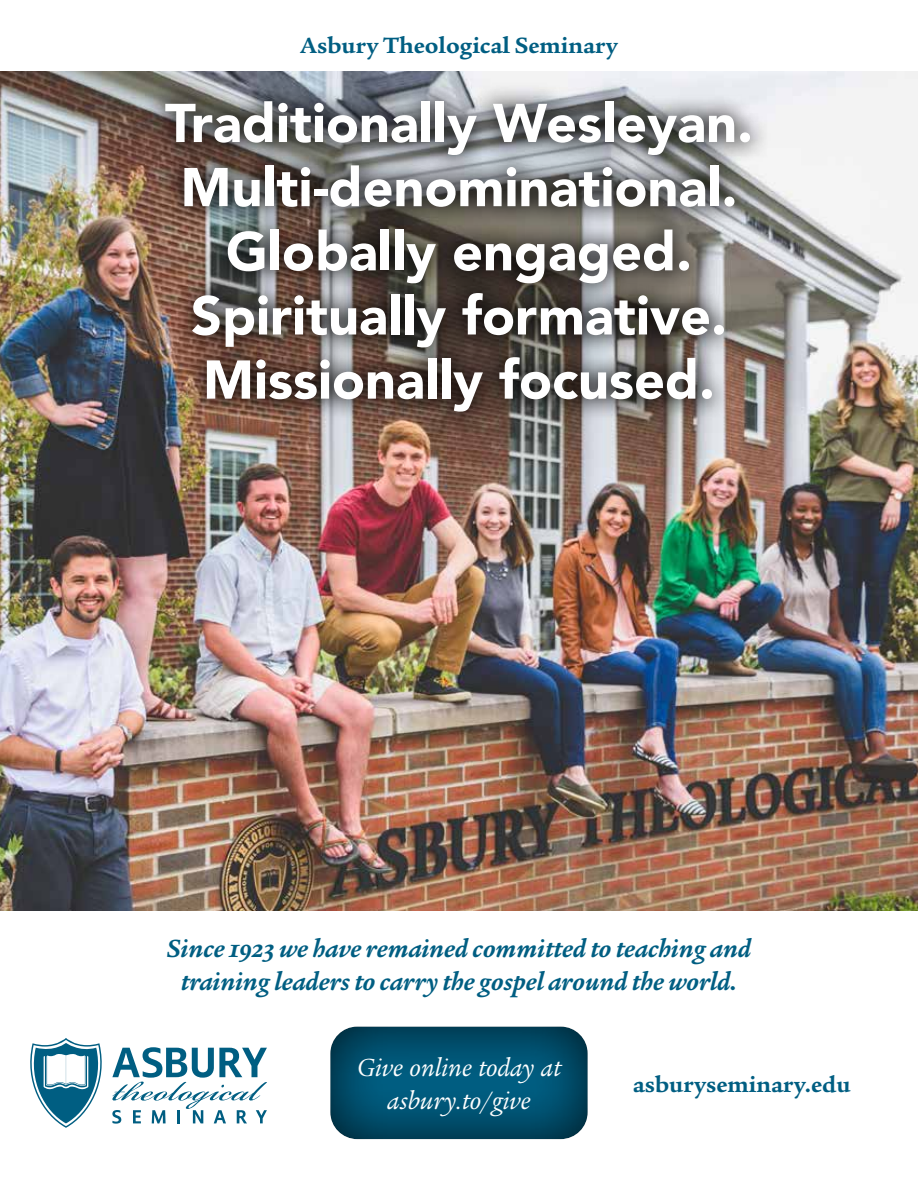
<style>
.page{position:relative;width:918px;height:1188px;background:#fff}
.page>*{position:absolute;margin:0;border:0;box-sizing:border-box;transform-origin:0 0}
.t1{font:900 54px/64.2px "Avenir";color:#fff;text-align:center}
.t2{font:27px/33px "Legacy Ser ITC Bold Ital OS";color:#005e82;text-align:center}
.t3{font:italic 27px/33px "Legacy Ser ITC";color:#fff;text-align:center}
.t4{font:700 24px "Legacy Ser ITC";color:#005e82}
</style>
<div class="page">
<img style="left:0;top:71px;width:918px;height:840px">
<div style="left:327px;top:1024px;width:261px;height:116px;background:#000;opacity:.75"></div>
<svg style="left:30px;top:1038px;width:237px;height:90px"></svg>
<div style="left:143px;top:79px;width:628px;height:354px;background:#000;opacity:.75"></div>
<p class="t4" style="left:300px;top:31px;width:319px">Asbury Theological Seminary</p>
<p class="t1" style="left:165px;top:90px;width:590px">Traditionally Wesleyan.<br>Multi-denominational.<br>Globally engaged.<br>Spiritually formative.<br>Missionally focused.</p>
<p class="t2" style="left:167px;top:932px;width:586px">Since 1923 we have remained committed to teaching and training leaders to carry the gospel around the world.</p>
<p class="t3" style="left:357px;top:1051px;width:205px">Give online today at asbury.to/give</p>
<p class="t4" style="left:633px;top:1070px;width:219px">asburyseminary.edu</p>
</div>
